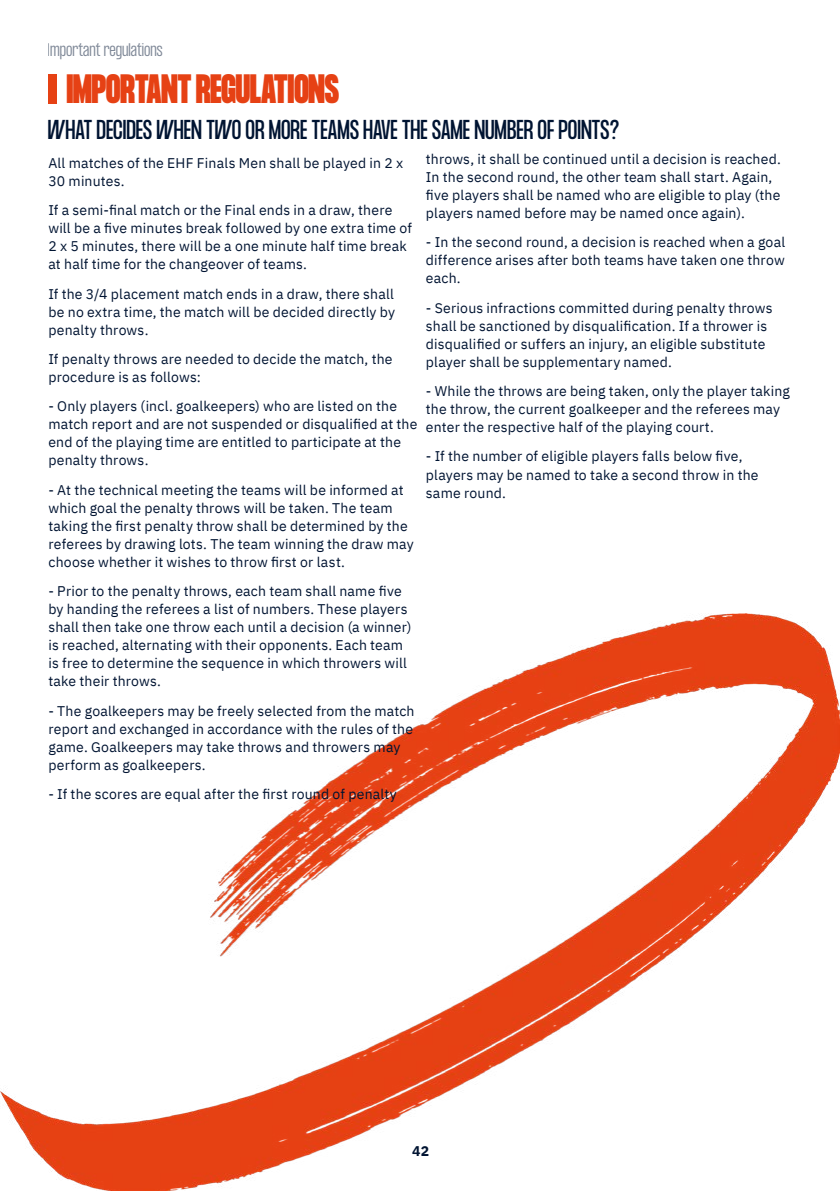
<style>
.page{position:relative;width:840px;height:1191px;background:#fff}
.page>*{position:absolute;margin:0;border:0;box-sizing:border-box;transform-origin:0 0}
.t1{font:900 36px "Formula Condensed";color:#e64114}
.t2{font:24px "Formula Condensed";color:#001432}
.t3{font:300 16px "Formula Condensed";letter-spacing:-.005em;color:#001432}
.t4{font:14px/18px "IBM Plex Sans";letter-spacing:.015em;color:#001432}
.t5{font:700 14px "IBM Plex Sans";color:#001432}
</style>
<div class="page">
<img style="left:0;top:613px;width:839px;height:578px">
<div style="left:48px;top:74px;width:8px;height:30px;background:#e64114"></div>
<p class="t3" style="left:48px;top:40px;width:116px">Important regulations</p>
<h1 class="t1" style="left:67px;top:67px;width:273px">IMPORTANT REGULATIONS</h1>
<h2 class="t2" style="left:48px;top:115px;width:572px">WHAT DECIDES WHEN TWO OR MORE TEAMS HAVE THE SAME NUMBER OF POINTS?</h2>
<p class="t4" style="left:48px;top:153px;width:356px">All matches of the EHF Finals Men shall be played in 2 x<br>30 minutes.</p>
<p class="t4" style="left:48px;top:200px;width:365px">If a semi-final match or the Final ends in a draw, there will be a five minutes break followed by one extra time of 2 x 5 minutes, there will be a one minute half time break at half time for the changeover of teams.</p>
<p class="t4" style="left:48px;top:283px;width:348px;text-align:justify">If the 3/4 placement match ends in a draw, there shall be no extra time, the match will be decided directly by penalty throws.</p>
<p class="t4" style="left:48px;top:349px;width:345px">If penalty throws are needed to decide the match, the procedure is as follows:</p>
<p class="t4" style="left:48px;top:396px;width:370px">- Only players (incl. goalkeepers) who are listed on the match report and are not suspended or disqualified at the end of the playing time are entitled to participate at the penalty throws.</p>
<p class="t4" style="left:48px;top:479px;width:366px">- At the technical meeting the teams will be informed at which goal the penalty throws will be taken. The team taking the first penalty throw shall be determined by the referees by drawing lots. The team winning the draw may choose whether it wishes to throw first or last.</p>
<p class="t4" style="left:48px;top:581px;width:364px">- Prior to the penalty throws, each team shall name five by handing the referees a list of numbers. These players shall then take one throw each until a decision (a winner) is reached, alternating with their opponents. Each team is free to determine the sequence in which throwers will take their throws.</p>
<p class="t4" style="left:48px;top:700px;width:367px">- The goalkeepers may be freely selected from the match report and exchanged in accordance with the rules of the game. Goalkeepers may take throws and throwers may perform as goalkeepers.</p>
<p class="t4" style="left:48px;top:783px;width:350px">- If the scores are equal after the first round of penalty</p>
<p class="t4" style="left:425px;top:149px;width:356px">throws, it shall be continued until a decision is reached.<br>In the second round, the other team shall start. Again, five players shall be named who are eligible to play (the players named before may be named once again).</p>
<p class="t4" style="left:425px;top:232px;width:361px;text-align:justify">- In the second round, a decision is reached when a goal difference arises after both teams have taken one throw each.</p>
<p class="t4" style="left:425px;top:297px;width:348px">- Serious infractions committed during penalty throws shall be sanctioned by disqualification. If a thrower is disqualified or suffers an injury, an eligible substitute player shall be supplementary named.</p>
<p class="t4" style="left:425px;top:381px;width:365px">- While the throws are being taken, only the player taking the throw, the current goalkeeper and the referees may enter the respective half of the playing court.</p>
<p class="t4" style="left:425px;top:446px;width:334px">- If the number of eligible players falls below five, players may be named to take a second throw in the same round.</p>
<p class="t5" style="left:412px;top:1139px;width:19px">42</p>
</div>
